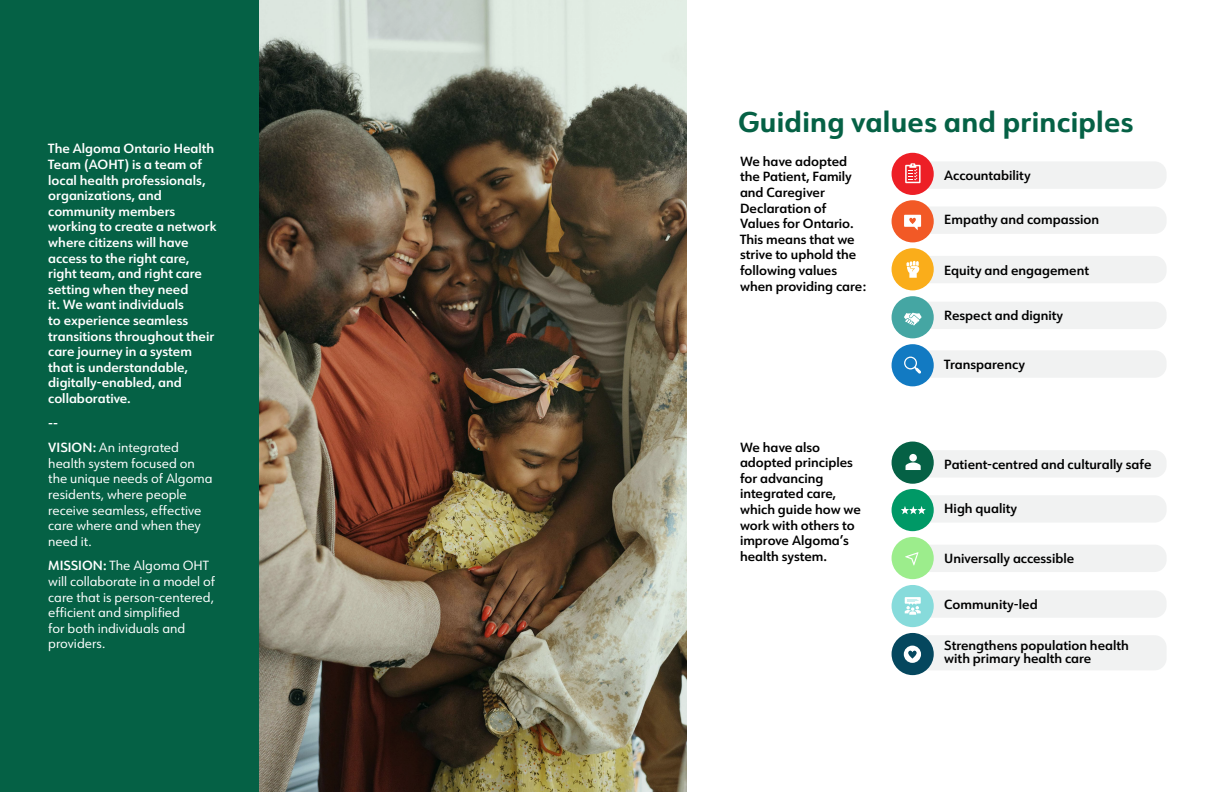
<style>
.page{position:relative;width:1224px;height:792px;background:#fff}
.page>*{position:absolute;margin:0;border:0;box-sizing:border-box;transform-origin:0 0}
.Paragraph{font:700 28px "URW Form";letter-spacing:.01em;color:#056145}
.Paragraph-2{font:600 13px/15.6px "URW Form";color:#000}
.Paragraph-3{font:600 13px/15.6px "URW Form";color:#fff}
.Paragraph-4{font:13px/15.6px "URW Form";color:#fff}
.s1{font-weight:600}
</style>
<div class="page">
<div style="left:0;top:0;width:315px;height:792px;background:#056145"></div>
<img style="left:259px;top:0;width:428px;height:792px">
<div style="left:907px;top:161px;width:260px;height:28px;background:#f1f2f2;border-radius:12px"></div>
<div style="left:907px;top:206px;width:260px;height:28px;background:#f1f2f2;border-radius:12px"></div>
<div style="left:907px;top:256px;width:260px;height:27px;background:#f1f2f2;border-radius:12px"></div>
<div style="left:907px;top:302px;width:260px;height:27px;background:#f1f2f2;border-radius:12px"></div>
<div style="left:907px;top:350px;width:260px;height:28px;background:#f1f2f2;border-radius:12px"></div>
<div style="left:892px;top:248px;width:42px;height:42px;background:#faad1a;border-radius:50%"></div>
<svg style="left:907px;top:261px;width:12px;height:17px"></svg>
<div style="left:892px;top:296px;width:42px;height:42px;background:#45a6a3;border-radius:50%"></div>
<svg style="left:904px;top:313px;width:18px;height:12px"></svg>
<div style="left:892px;top:344px;width:42px;height:42px;background:#127ac2;border-radius:50%"></div>
<svg style="left:904px;top:357px;width:17px;height:17px"></svg>
<div style="left:892px;top:200px;width:42px;height:42px;background:#f25926;border-radius:50%"></div>
<svg style="left:904px;top:215px;width:17px;height:15px"></svg>
<div style="left:892px;top:153px;width:42px;height:42px;background:#ed1f26;border-radius:50%"></div>
<svg style="left:905px;top:163px;width:16px;height:20px"></svg>
<div style="left:907px;top:450px;width:260px;height:28px;background:#f1f2f2;border-radius:12px"></div>
<div style="left:907px;top:495px;width:260px;height:28px;background:#f1f2f2;border-radius:12px"></div>
<div style="left:907px;top:545px;width:260px;height:27px;background:#f1f2f2;border-radius:12px"></div>
<div style="left:907px;top:590px;width:260px;height:28px;background:#f1f2f2;border-radius:12px"></div>
<div style="left:907px;top:635px;width:260px;height:35px;background:#f1f2f2;border-radius:12px"></div>
<div style="left:892px;top:442px;width:42px;height:42px;background:#056145;border-radius:50%"></div>
<div style="left:909px;top:454px;width:8px;height:7px;background:#fff;border-radius:50%"></div>
<svg style="left:906px;top:462px;width:15px;height:8px"></svg>
<div style="left:892px;top:633px;width:42px;height:42px;background:#05475e;border-radius:50%"></div>
<svg style="left:904px;top:646px;width:17px;height:17px"></svg>
<div style="left:892px;top:585px;width:42px;height:42px;background:#87dbdb;border-radius:50%"></div>
<svg style="left:905px;top:597px;width:16px;height:18px"></svg>
<div style="left:892px;top:537px;width:42px;height:42px;background:#9ced8c;border-radius:50%"></div>
<svg style="left:905px;top:552px;width:13px;height:13px"></svg>
<div style="left:892px;top:489px;width:42px;height:42px;background:#096;border-radius:50%"></div>
<svg style="left:901px;top:506px;width:25px;height:8px"></svg>
<p class="Paragraph-3" style="left:48px;top:141px;width:170px">The Algoma Ontario Health<br>Team (AOHT) is a team of local health professionals, organizations, and community members working to create a network where citizens will have access to the right care, right team, and right care setting when they need<br>it. We want individuals<br>to experience seamless transitions throughout their care journey in a system that is understandable, digitally-enabled, and collaborative.</p>
<p class="Paragraph-3" style="left:48px;top:415px;width:11px">--</p>
<p class="Paragraph-4" style="left:48px;top:439px;width:166px"><span class="s1">VISION:</span> An integrated health system focused on the unique needs of Algoma residents, where people receive seamless, effective care where and when they need it.</p>
<p class="Paragraph-4" style="left:48px;top:558px;width:169px"><span class="s1">MISSION:</span> The Algoma OHT will collaborate in a model of care that is person-centered, efficient and simplified<br>for both individuals and providers.</p>
<p class="Paragraph" style="left:738px;top:102px;width:397px">Guiding values and principles</p>
<p class="Paragraph-2" style="left:740px;top:154px;width:128px">We have adopted the Patient, Family and Caregiver<br>Declaration of<br>Values for Ontario.<br>This means that we strive to uphold the following values when providing care:</p>
<p class="Paragraph-2" style="left:740px;top:439px;width:122px">We have also adopted principles for advancing integrated care, which guide how we work with others to improve Algoma’s health system.</p>
<p class="Paragraph-2" style="left:944px;top:168px;width:88px">Accountability</p>
<p class="Paragraph-2" style="left:944px;top:212px;width:156px">Empathy and compassion</p>
<p class="Paragraph-2" style="left:944px;top:262px;width:146px">Equity and engagement</p>
<p class="Paragraph-2" style="left:944px;top:308px;width:120px">Respect and dignity</p>
<p class="Paragraph-2" style="left:944px;top:357px;width:82px">Transparency</p>
<p class="Paragraph-2" style="left:944px;top:457px;width:209px">Patient-centred and culturally safe</p>
<p class="Paragraph-2" style="left:944px;top:501px;width:74px">High quality</p>
<p class="Paragraph-2" style="left:944px;top:551px;width:132px">Universally accessible</p>
<p class="Paragraph-2" style="left:944px;top:597px;width:95px">Community-led</p>
<p class="Paragraph-2" style="left:944px;top:639px;width:186px;line-height:13px">Strengthens population health with primary health care</p>
</div>
